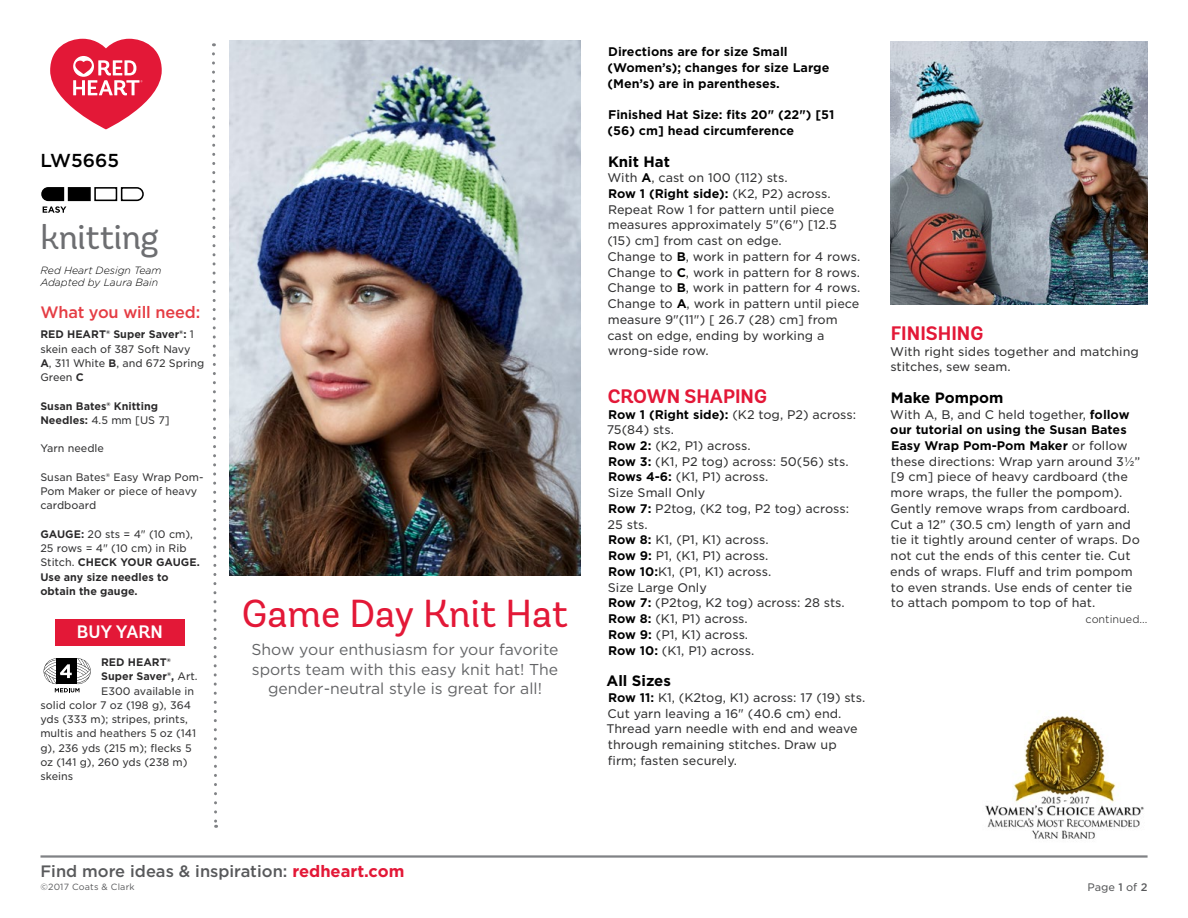
<style>
.page{position:relative;width:1188px;height:918px;background:#fff}
.page>*{position:absolute;margin:0;border:0;box-sizing:border-box;transform-origin:0 0}
.t1{font:39px "Andes Rounded";color:#e31837}
.t2{font:34.5px "Andes Rounded";letter-spacing:-.01em;color:#6d6e71}
.t3{font:700 19.5px "Andes Rounded";color:#e31837}
.t4{font:500 18.75px "Gotham";color:#000}
.t5{font:600 18px "Andes Rounded";color:#fff}
.t6{font:500 16.5px "Gotham";color:#58595b}
.t7{font:500 16.5px "Gotham";letter-spacing:-.01em;color:#e53d44}
.t8{font:15.75px/19.5px "Gotham";color:#636466;text-align:center}
.t9{font:700 15px "Gotham";color:#000}
.t10{font:12px/15.8px "Gotham S Sm";color:#333334}
.t11{font:700 12px/15.8px "Gotham S Sm";color:#000}
.t12{font:10.5px/14.2px "Gotham S Sm";color:#333334}
.t13{font:700 10.5px/14.2px "Gotham S Sm";color:#292829}
.t14{font:italic 300 10.5px/12px "Gotham Rounded";color:#000}
.t15{font:300 10.5px "Gotham S Sm";color:#333334}
.t16{font:10.5px "Gotham S Sm";color:#58595b}
.t17{font:9px "Gotham";letter-spacing:.02em;color:#58595b}
.s1{font-weight:700;color:#292829}
.s2{font-weight:400;color:#333334}
.s3{font-weight:700;color:#000}
.s4{font-weight:700;color:#e31837}
.s5{font-weight:500}
</style>
<div class="page">
<hr style="left:40px;top:855px;width:1108px;height:3px;background:#808285">
<svg style="left:120px;top:187px;width:24px;height:15px"></svg>
<div style="left:94px;top:187px;width:23px;height:14px;background:#fff;border:2px solid #000"></div>
<div style="left:68px;top:187px;width:23px;height:14px;background:#000;border:2px solid #000"></div>
<svg style="left:41px;top:187px;width:25px;height:26px"></svg>
<svg style="left:212px;top:43px;width:6px;height:785px"></svg>
<div style="left:55px;top:619px;width:130px;height:26px;background:#e31837"></div>
<svg style="left:44px;top:658px;width:47px;height:34px"></svg>
<img style="left:230px;top:40px;width:350px;height:536px">
<img style="left:985px;top:715px;width:159px;height:124px">
<svg style="left:50px;top:39px;width:112px;height:90px"></svg>
<img style="left:890px;top:41px;width:258px;height:263px">
<h3 class="t4" style="left:40px;top:148px;width:80px">LW5665</h3>
<h2 class="t2" style="left:40px;top:216px;width:120px">knitting</h2>
<p class="t14" style="left:40px;top:264px;width:123px">Red Heart Design Team<br>Adapted by Laura Bain</p>
<h3 class="t7" style="left:40px;top:301px;width:161px">What you will need:</h3>
<p class="t12" style="left:40px;top:327px;width:165px"><span class="s1">RED HEART® Super Saver®:</span> 1 skein each of 387 Soft Navy<br><span class="s1">A</span>, 311 White <span class="s1">B</span>, and 672 Spring<br>Green <span class="s1">C</span></p>
<p class="t13" style="left:40px;top:399px;width:131px">Susan Bates® Knitting<br>Needles: <span class="s2">4.5 mm [US 7]</span></p>
<p class="t12" style="left:40px;top:441px;width:65px">Yarn needle</p>
<p class="t12" style="left:40px;top:470px;width:165px">Susan Bates® Easy Wrap Pom-<br>Pom Maker or piece of heavy cardboard</p>
<p class="t13" style="left:40px;top:527px;width:161px">GAUGE: <span class="s2">20 sts = 4" (10 cm),<br>25 rows = 4" (10 cm) in Rib<br>Stitch.</span> CHECK YOUR GAUGE.<br>Use any size needles to obtain the gauge.</p>
<h3 class="t5" style="left:77px;top:621px;width:87px">BUY YARN</h3>
<p class="t13" style="left:101px;top:655px;width:71px">RED HEART®</p>
<p class="t13" style="left:101px;top:669px;width:98px">Super Saver®, <span class="s2">Art.</span></p>
<p class="t12" style="left:101px;top:683px;width:95px">E300 available in</p>
<p class="t12" style="left:40px;top:698px;width:152px">solid color 7 oz (198 g), 364</p>
<p class="t12" style="left:40px;top:712px;width:149px">yds (333 m); stripes, prints,</p>
<p class="t12" style="left:40px;top:726px;width:157px">multis and heathers 5 oz (141</p>
<p class="t12" style="left:40px;top:740px;width:153px">g), 236 yds (215 m); flecks 5</p>
<p class="t12" style="left:40px;top:755px;width:149px">oz (141 g), 260 yds (238 m)</p>
<p class="t12" style="left:40px;top:769px;width:34px">skeins</p>
<h1 class="t1" style="left:242px;top:590px;width:328px">Game Day Knit Hat</h1>
<h3 class="t8" style="left:251px;top:640px;width:309px">Show your enthusiasm for your favorite sports team with this easy knit hat! The gender-neutral style is great for all!</h3>
<p class="t11" style="left:607px;top:44px;width:223px">Directions are for size Small (Women’s); changes for size Large (Men’s) are in parentheses.</p>
<p class="t11" style="left:607px;top:107px;width:229px">Finished Hat Size: fits 20" (22") [51 (56) cm] head circumference</p>
<p class="t9" style="left:608px;top:151px;width:63px">Knit Hat</p>
<p class="t10" style="left:607px;top:170px;width:254px">With <span class="s3">A</span>, cast on 100 (112) sts.<br><span class="s3">Row 1 (Right side):</span> (K2, P2) across.<br>Repeat Row 1 for pattern until piece measures approximately 5"(6") [12.5 (15) cm] from cast on edge.<br>Change to <span class="s3">B</span>, work in pattern for 4 rows.<br>Change to <span class="s3">C</span>, work in pattern for 8 rows.<br>Change to <span class="s3">B</span>, work in pattern for 4 rows.<br>Change to <span class="s3">A</span>, work in pattern until piece measure 9"(11") [ 26.7 (28) cm] from cast on edge, ending by working a wrong-side row.</p>
<h3 class="t3" style="left:608px;top:384px;width:161px">CROWN SHAPING</h3>
<p class="t10" style="left:607px;top:406px;width:251px"><span class="s3">Row 1 (Right side):</span> (K2 tog, P2) across:<br>75(84) sts.<br><span class="s3">Row 2:</span> (K2, P1) across.<br><span class="s3">Row 3:</span> (K1, P2 tog) across: 50(56) sts.<br><span class="s3">Rows 4-6:</span> (K1, P1) across.<br>Size Small Only<br><span class="s3">Row 7:</span> P2tog, (K2 tog, P2 tog) across:<br>25 sts.<br><span class="s3">Row 8:</span> K1, (P1, K1) across.<br><span class="s3">Row 9:</span> P1, (K1, P1) across.<br><span class="s3">Row 10:</span>K1, (P1, K1) across.<br>Size Large Only<br><span class="s3">Row 7:</span> (P2tog, K2 tog) across: 28 sts.<br><span class="s3">Row 8:</span> (K1, P1) across.<br><span class="s3">Row 9:</span> (P1, K1) across.<br><span class="s3">Row 10:</span> (K1, P1) across.</p>
<p class="t9" style="left:607px;top:671px;width:66px">All Sizes</p>
<p class="t10" style="left:607px;top:689px;width:260px"><span class="s3">Row 11:</span> K1, (K2tog, K1) across: 17 (19) sts.<br>Cut yarn leaving a 16" (40.6 cm) end.<br>Thread yarn needle with end and weave through remaining stitches. Draw up firm; fasten securely.</p>
<h3 class="t3" style="left:891px;top:321px;width:94px">FINISHING</h3>
<p class="t10" style="left:890px;top:343px;width:250px">With right sides together and matching stitches, sew seam.</p>
<p class="t9" style="left:891px;top:387px;width:114px">Make Pompom</p>
<p class="t10" style="left:890px;top:406px;width:252px">With A, B, and C held together, <span class="s3">follow our tutorial on using the Susan Bates Easy Wrap Pom-Pom Maker</span> or follow these directions: Wrap yarn around 3½” [9 cm] piece of heavy cardboard (the more wraps, the fuller the pompom).<br>Gently remove wraps from cardboard.<br>Cut a 12” (30.5 cm) length of yarn and tie it tightly around center of wraps. Do not cut the ends of this center tie. Cut ends of wraps. Fluff and trim pompom to even strands. Use ends of center tie to attach pompom to top of hat.</p>
<p class="t15" style="left:1086px;top:612px;width:63px">continued...</p>
<h3 class="t6" style="left:40px;top:860px;width:365px">Find more ideas &amp; inspiration: <span class="s4">redheart.com</span></h3>
<p class="t17" style="left:40px;top:882px;width:96px">©2017 Coats &amp; Clark</p>
<p class="t16" style="left:1087px;top:880px;width:62px">Page <span class="s5">1</span> of <span class="s5">2</span></p>
</div>
